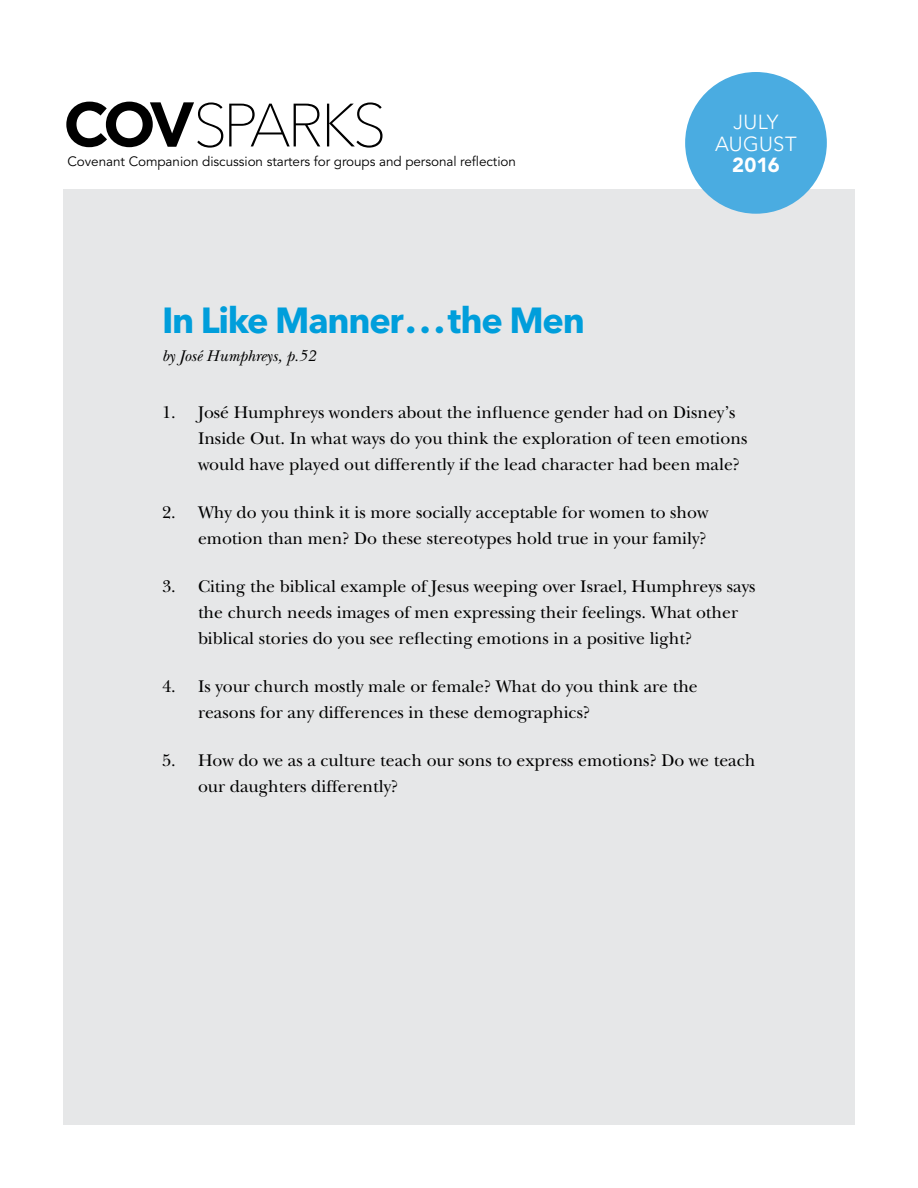
<style>
.page{position:relative;width:918px;height:1188px;background:#fff}
.page>*{position:absolute;margin:0;border:0;box-sizing:border-box;transform-origin:0 0}
.t1{font:100 60.45px "Avenir Next LT Pro";letter-spacing:-.065em;color:#000}
.Headline{font:700 36px "Avenir Next LT Pro";letter-spacing:-.035em;color:#009edb}
.t2{font:300 20.25px/21.6px "Avenir LT Std";letter-spacing:.015em;color:#fff;text-align:center}
.t3{font:900 20.25px "Avenir LT Std";color:#fff}
.t4{font:17.7px/25.8px "New Baskerville Std";color:#000}
.Author{font:italic 16.2px "New Baskerville Std";color:#000}
.t5{font:13.5px "Avenir LT Std";letter-spacing:-.005em;color:#000}
.s1{font-family:"Gotham";font-weight:700;font-size:63px}
</style>
<div class="page">
<div style="left:63px;top:189px;width:792px;height:936px;background:#e6e7e8"></div>
<div style="left:685px;top:72px;width:142px;height:142px;background:#4aace1;border-radius:50%"></div>
<h1 class="t1" style="left:63px;top:89px;width:325px"><span class="s1">COV</span>SPARKS</h1>
<p class="t5" style="left:68px;top:154px;width:450px">Covenant Companion discussion starters for groups and personal reflection</p>
<p class="Headline" style="left:162px;top:299px;width:424px">In Like Manner...the Men</p>
<p class="Author" style="left:162px;top:346px;width:155px">by José Humphreys, p.52</p>
<p class="t2" style="left:715px;top:111px;width:83px">JULY<br>AUGUST</p>
<p class="t3" style="left:732px;top:153px;width:49px">2016</p>
<p class="t4" style="left:198px;top:400px;width:551px;text-indent:-36px">1. José Humphreys wonders about the influence gender had on Disney’s<br>Inside Out. In what ways do you think the exploration of teen emotions would have played out differently if the lead character had been male?</p>
<p class="t4" style="left:162px;top:500px;width:548px;text-align:right">2. Why do you think it is more socially acceptable for women to show emotion than men? Do these stereotypes hold true in your family?</p>
<p class="t4" style="left:198px;top:574px;width:559px;text-indent:-36px">3. Citing the biblical example of Jesus weeping over Israel, Humphreys says the church needs images of men expressing their feelings. What other biblical stories do you see reflecting emotions in a positive light?</p>
<p class="t4" style="left:198px;top:674px;width:501px;text-indent:-36px">4. Is your church mostly male or female? What do you think are the reasons for any differences in these demographics?</p>
<p class="t4" style="left:198px;top:748px;width:559px;text-indent:-36px">5. How do we as a culture teach our sons to express emotions? Do we teach our daughters differently?</p>
</div>
